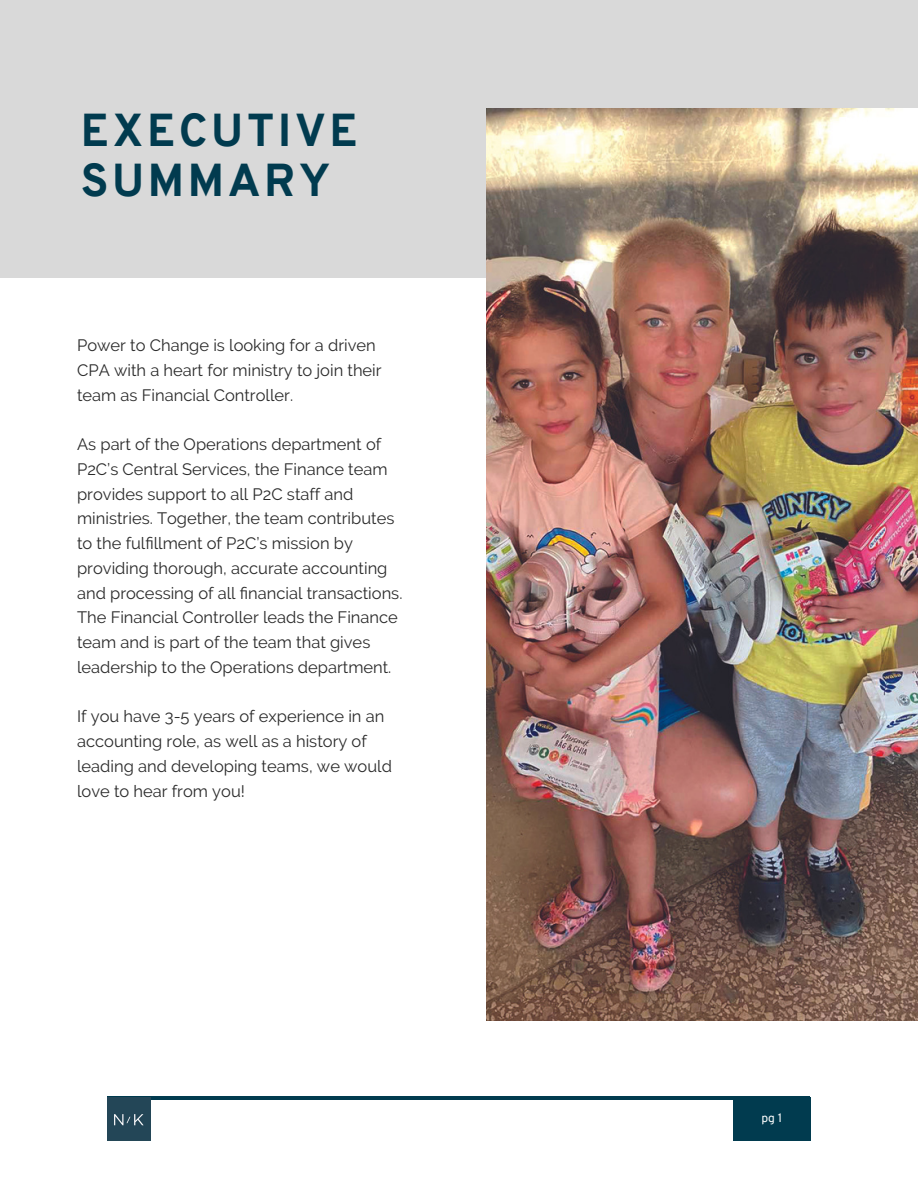
<style>
.page{position:relative;width:918px;height:1188px;background:#fff}
.page>*{position:absolute;margin:0;border:0;box-sizing:border-box;transform-origin:0 0}
.t1{font:800 45px/49.5px "Overpass";letter-spacing:.08em;color:#013b4f}
.t2{font:16.5px/24.8px "Raleway";color:#2a2a2a}
.t3{font:12px "Overpass";color:#fff}
</style>
<div class="page">
<div style="left:0;top:0;width:918px;height:278px;background:#d9d9d9"></div>
<img style="left:487px;top:109px;width:431px;height:912px">
<hr style="left:108px;top:1096px;width:702px;height:4px;background:#013b4f">
<div style="left:733px;top:1098px;width:77px;height:43px;background:#013b4f"></div>
<img style="left:108px;top:1098px;width:42px;height:43px">
<p class="t1" style="left:81px;top:110px;width:278px">EXECUTIVE<br>SUMMARY</p>
<h1 class="t2" style="left:77px;top:333px;width:306px">Power to Change is looking for a driven<br>CPA with a heart for ministry to join their team as Financial Controller.</h1>
<h2 class="t2" style="left:77px;top:432px;width:327px">As part of the Operations department of P2C’s Central Services, the Finance team provides support to all P2C staff and ministries. Together, the team contributes to the fulfillment of P2C’s mission by providing thorough, accurate accounting and processing of all financial transactions.<br>The Financial Controller leads the Finance team and is part of the team that gives leadership to the Operations department.</h2>
<h2 class="t2" style="left:77px;top:704px;width:316px">If you have 3-5 years of experience in an accounting role, as well as a history of leading and developing teams, we would love to hear from you!</h2>
<h2 class="t3" style="left:761px;top:1113px;width:22px">pg 1</h2>
</div>
